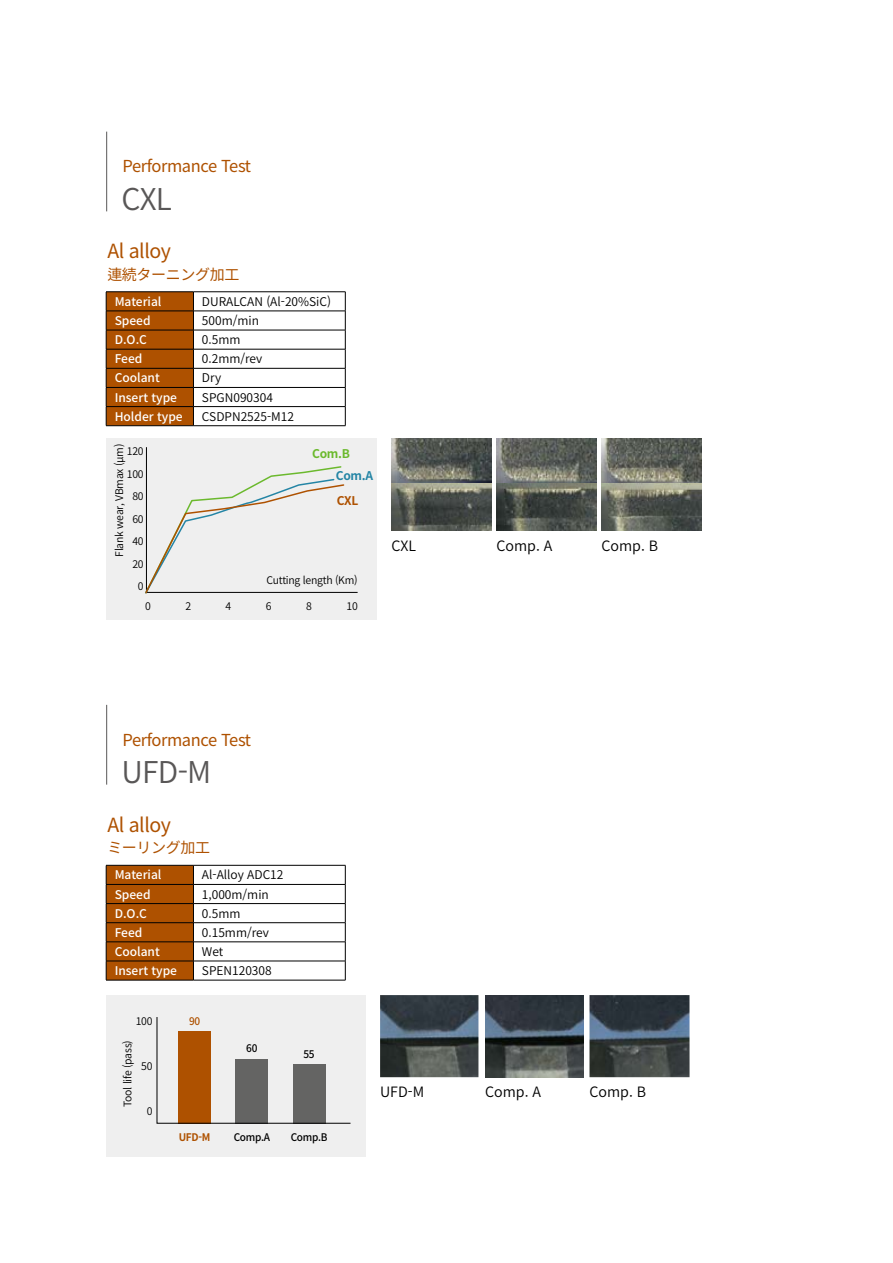
<style>
.page{position:relative;width:893px;height:1263px;background:#fff}
.page>*{position:absolute;margin:0;border:0;box-sizing:border-box;transform-origin:0 0}
.t1{font:600 30px "Noto Sans CJ Kkr";letter-spacing:-.025em;color:#595757}
.t2{font:19.5px "Noto Sans CJ Kkr";letter-spacing:-.025em;color:#ae5100}
.t3{font:16.5px "Noto Sans CJ Kkr";letter-spacing:-.025em;color:#ae5100}
.t4{font:15px "Noto Sans CJ Kkr";letter-spacing:-.025em;color:#ae5100}
.t5{font:600 14.25px "Noto Sans CJ Kkr";color:#000}
.t6{font:600 12px "Noto Sans CJ Kkr";color:#000}
.t7{font:500 12px "Noto Sans CJ Kkr";color:#fff}
.t8{font:700 12px "Noto Sans CJ Kkr";color:#2485a5}
.t9{font:700 12px "Noto Sans CJ Kkr";color:#6bb92d}
.t10{font:700 12px "Noto Sans CJ Kkr";color:#ae5100}
.t11{font:600 10.5px/22.5px "Noto Sans CJ Kkr";letter-spacing:-.025em;color:#000;text-align:right}
.t12{font:500 10.5px "Noto Sans CJ Kkr";letter-spacing:-.03em;color:#000;scale:.96 1}
.t13{font:700 10.5px "Noto Sans CJ Kkr";color:#ae5100;scale:.96 1}
.t14{font:500 10.5px "Noto Sans CJ Kkr";color:#ae5100;scale:.96 1}
</style>
<div class="page">
<hr style="left:106px;top:132px;width:1px;height:79px;background:#595757">
<hr style="left:106px;top:705px;width:1px;height:80px;background:#595757">
<hr style="left:106px;top:291px;width:87px;height:1px;background:#000">
<hr style="left:193px;top:291px;width:152px;height:1px;background:#000">
<hr style="left:193px;top:311px;width:152px;height:1px;background:#000">
<hr style="left:193px;top:330px;width:152px;height:1px;background:#000">
<hr style="left:193px;top:349px;width:152px;height:1px;background:#000">
<hr style="left:193px;top:368px;width:152px;height:1px;background:#000">
<hr style="left:193px;top:387px;width:152px;height:1px;background:#000">
<hr style="left:193px;top:406px;width:152px;height:1px;background:#000">
<svg style="left:106px;top:292px;width:88px;height:133px;background:#a34c00"></svg>
<svg style="left:345px;top:292px;width:1px;height:133px"></svg>
<hr style="left:106px;top:425px;width:87px;height:1px;background:#000">
<hr style="left:193px;top:425px;width:152px;height:1px;background:#000">
<hr style="left:106px;top:980px;width:87px;height:1px;background:#000">
<hr style="left:193px;top:865px;width:152px;height:1px;background:#000">
<hr style="left:193px;top:884px;width:152px;height:1px;background:#000">
<hr style="left:193px;top:903px;width:152px;height:1px;background:#000">
<hr style="left:193px;top:922px;width:152px;height:1px;background:#000">
<hr style="left:193px;top:941px;width:152px;height:1px;background:#000">
<hr style="left:193px;top:961px;width:152px;height:1px;background:#000">
<svg style="left:106px;top:865px;width:88px;height:115px;background:#a24b00"></svg>
<svg style="left:345px;top:865px;width:1px;height:115px"></svg>
<hr style="left:193px;top:980px;width:152px;height:1px;background:#000">
<div style="left:106px;top:438px;width:271px;height:181px;background:#efefef"></div>
<svg style="left:145px;top:447px;width:213px;height:147px"></svg>
<img style="left:392px;top:438px;width:99px;height:93px">
<img style="left:497px;top:438px;width:99px;height:93px">
<img style="left:601px;top:438px;width:100px;height:93px">
<div style="left:106px;top:995px;width:260px;height:162px;background:#efefef"></div>
<svg style="left:157px;top:1017px;width:194px;height:106px"></svg>
<img style="left:485px;top:995px;width:99px;height:82px">
<img style="left:380px;top:995px;width:98px;height:82px">
<img style="left:589px;top:995px;width:100px;height:82px">
<h3 class="t3" style="left:122px;top:157px;width:130px">Performance Test</h3>
<h1 class="t1" style="left:122px;top:182px;width:52px">CXL</h1>
<h2 class="t2" style="left:107px;top:240px;width:65px">Al alloy</h2>
<p class="t4" style="left:107px;top:266px;width:134px">連続ターニング加工</p>
<p class="t7" style="left:115px;top:295px;width:48px">Material</p>
<p class="t6" style="left:202px;top:295px;width:131px">DURALCAN (Al-20%SiC)</p>
<p class="t7" style="left:115px;top:314px;width:37px">Speed</p>
<p class="t6" style="left:202px;top:314px;width:59px">500m/min</p>
<p class="t7" style="left:115px;top:333px;width:34px">D.O.C</p>
<p class="t6" style="left:202px;top:333px;width:40px">0.5mm</p>
<p class="t7" style="left:115px;top:352px;width:29px">Feed</p>
<p class="t6" style="left:202px;top:352px;width:62px">0.2mm/rev</p>
<p class="t7" style="left:115px;top:371px;width:47px">Coolant</p>
<p class="t6" style="left:202px;top:371px;width:21px">Dry</p>
<p class="t7" style="left:115px;top:390px;width:64px">Insert type</p>
<p class="t6" style="left:202px;top:390px;width:72px">SPGN090304</p>
<p class="t7" style="left:115px;top:409px;width:70px">Holder type</p>
<p class="t6" style="left:202px;top:409px;width:94px">CSDPN2525-M12</p>
<p class="t11" style="left:108px;top:557px;width:114px;rotate:-90deg">Flank wear, VBmax (μm)</p>
<p class="t11" style="left:127px;top:440px;width:18px">120<br>100<br>80<br>60<br>40<br>20<br>0</p>
<p class="t9" style="left:312px;top:447px;width:39px">Com.B</p>
<p class="t8" style="left:336px;top:469px;width:39px">Com.A</p>
<p class="t10" style="left:337px;top:494px;width:23px">CXL</p>
<p class="t11" style="left:267px;top:569px;width:92px">Cutting length (Km)</p>
<p class="t11" style="left:145px;top:595px;width:7px">0</p>
<p class="t11" style="left:185px;top:595px;width:7px">2</p>
<p class="t11" style="left:226px;top:595px;width:7px">4</p>
<p class="t11" style="left:266px;top:595px;width:7px">6</p>
<p class="t11" style="left:306px;top:595px;width:7px">8</p>
<p class="t11" style="left:347px;top:595px;width:13px">10</p>
<p class="t5" style="left:392px;top:538px;width:26px">CXL</p>
<h3 class="t3" style="left:122px;top:730px;width:130px">Performance Test</h3>
<h1 class="t1" style="left:122px;top:755px;width:91px">UFD-M</h1>
<h2 class="t2" style="left:107px;top:813px;width:65px">Al alloy</h2>
<p class="t4" style="left:107px;top:839px;width:104px">ミーリング加工</p>
<p class="t7" style="left:115px;top:868px;width:48px">Material</p>
<p class="t6" style="left:202px;top:868px;width:83px">Al-Alloy ADC12</p>
<p class="t7" style="left:115px;top:887px;width:37px">Speed</p>
<p class="t6" style="left:202px;top:887px;width:68px">1,000m/min</p>
<p class="t7" style="left:115px;top:906px;width:34px">D.O.C</p>
<p class="t6" style="left:202px;top:906px;width:40px">0.5mm</p>
<p class="t7" style="left:115px;top:926px;width:29px">Feed</p>
<p class="t6" style="left:202px;top:926px;width:68px">0.15mm/rev</p>
<p class="t7" style="left:115px;top:945px;width:47px">Coolant</p>
<p class="t6" style="left:202px;top:945px;width:23px">Wet</p>
<p class="t7" style="left:115px;top:964px;width:64px">Insert type</p>
<p class="t6" style="left:202px;top:964px;width:71px">SPEN120308</p>
<p class="t11" style="left:136px;top:1010px;width:18px">100</p>
<p class="t11" style="left:141px;top:1055px;width:13px">50</p>
<p class="t11" style="left:147px;top:1100px;width:7px">0</p>
<p class="t11" style="left:117px;top:1107px;width:68px;rotate:-90deg">Tool life (pass)</p>
<p class="t14" style="left:189px;top:1015px;width:13px">90</p>
<p class="t12" style="left:246px;top:1042px;width:13px">60</p>
<p class="t12" style="left:303px;top:1048px;width:13px">55</p>
<p class="t13" style="left:179px;top:1131px;width:35px">UFD-M</p>
<p class="t12" style="left:234px;top:1131px;width:39px">Comp.A</p>
<p class="t12" style="left:291px;top:1131px;width:40px">Comp.B</p>
<p class="t5" style="left:380px;top:1083px;width:46px">UFD-M</p>
<p class="t5" style="left:497px;top:538px;width:57px">Comp. A</p>
<p class="t5" style="left:601px;top:538px;width:58px">Comp. B</p>
<p class="t5" style="left:485px;top:1083px;width:57px">Comp. A</p>
<p class="t5" style="left:589px;top:1083px;width:58px">Comp. B</p>
</div>
